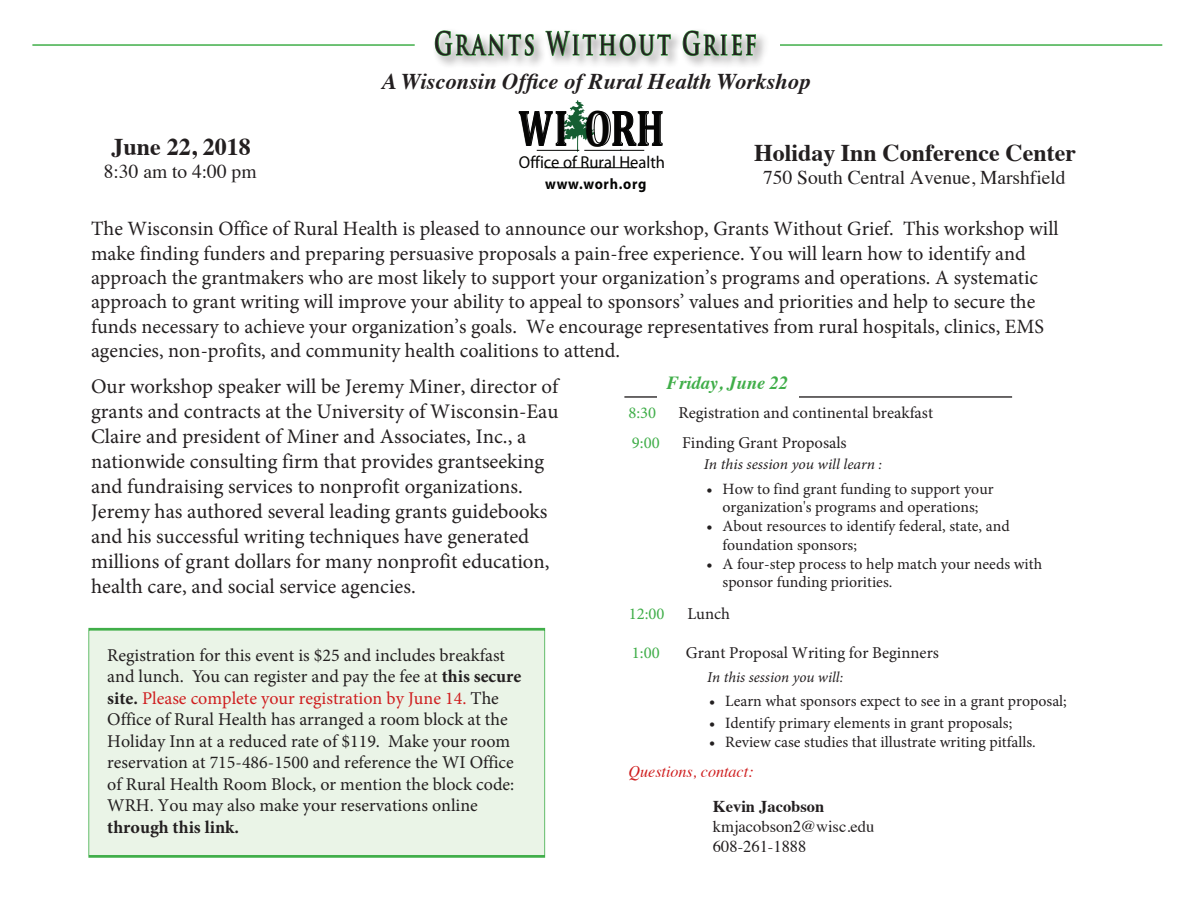
<style>
.page{position:relative;width:1188px;height:918px;background:#fff}
.page>*{position:absolute;margin:0;border:0;box-sizing:border-box;transform-origin:0 0}
.t1{font:700 51.6px "Cambria";color:#050504;scale:.69 1}
.t2{font:700 31.5px "Trajan Pro";letter-spacing:.12em;color:#231f20;scale:.67 1}
.t3{font:700 24px "Times";color:#231f20}
.t4{font:italic 700 22.5px "Times";color:#231f20}
.t5{font:20.85px/24.9px "Minion Pro";color:#231f20}
.t6{font:20.4px/24.5px "Minion Pro";color:#231f20}
.t7{font:19.5px "Times";color:#231f20}
.t8{font:italic 700 18.45px "Times";color:#40ae49}
.t9{font:18px/21.6px "Minion Pro";color:#231f20}
.t10{font:700 18px "Minion Pro";color:#231f20}
.t11{font:17.25px "Myriad";color:#050504;scale:.96 1}
.t12{font:16.5px "Minion Pro";color:#231f20}
.t13{font:16.5px/19.8px "Times";color:#231f20}
.t14{font:16.5px "Minion Pro";color:#40ae49}
.t15{font:700 16.5px "Times";color:#231f20}
.t16{font:italic 16.2px "Times";color:#cf1e1f}
.t17{font:15.75px/18.5px "Minion Pro";color:#231f20}
.t18{font:700 15.15px "Myriad";letter-spacing:.05em;color:#050504;scale:.94 1}
.t19{font:italic 15px "Minion Pro";color:#231f20}
.s1{font-weight:700}
.s2{color:#cf1e1f}
</style>
<div class="page">
<div style="left:433px;top:28px;width:336px;height:41px;background:#231f20;opacity:.56"></div>
<svg style="left:682px;top:30px;width:74px;height:39px"></svg>
<div style="left:88px;top:629px;width:457px;height:228px;background:#eaf4e7;border:1px solid #40ae49"></div>
<hr style="left:624px;top:397px;width:388px;height:1px;background:#231f20">
<svg style="left:435px;top:28px;width:236px;height:124px"></svg>
<hr style="left:537px;top:150px;width:42px;height:1px;background:#050504">
<hr style="left:584px;top:150px;width:60px;height:1px;background:#050504">
<hr style="left:545px;top:167px;width:92px;height:1px;background:#050504">
<div style="left:658px;top:385px;width:141px;height:30px;background:#fff"></div>
<hr style="left:780px;top:44px;width:382px;height:2px;background:#40ae49">
<hr style="left:32px;top:44px;width:383px;height:2px;background:#40ae49">
<h2 class="t2" style="left:434px;top:24px;width:483px">Grants Without Grief</h2>
<p class="t4" style="left:382px;top:60px;width:430px">A Wisconsin Office of Rural Health Workshop</p>
<h1 class="t1" style="left:518px;top:97px;width:212px">WI ORH</h1>
<p class="t3" style="left:112px;top:124px;width:141px">June 22, 2018</p>
<p class="t3" style="left:754px;top:130px;width:324px">Holiday Inn Conference Center</p>
<p class="t7" style="left:763px;top:159px;width:304px">750 South Central Avenue, Marshfield</p>
<p class="t6" style="left:91px;top:217px;width:969px">The Wisconsin Office of Rural Health is pleased to announce our workshop, Grants Without Grief. This workshop will make finding funders and preparing persuasive proposals a pain-free experience. You will learn how to identify and approach the grantmakers who are most likely to support your organization’s programs and operations. A systematic approach to grant writing will improve your ability to appeal to sponsors’ values and priorities and help to secure the funds necessary to achieve your organization’s goals. We encourage representatives from rural hospitals, clinics, EMS agencies, non-profits, and community health coalitions to attend.</p>
<p class="t11" style="left:519px;top:154px;width:154px">Office of Rural Health</p>
<p class="t18" style="left:545px;top:176px;width:109px">www.worh.org</p>
<p class="t7" style="left:104px;top:153px;width:154px">8:30 am to 4:00 pm</p>
<p class="t5" style="left:91px;top:374px;width:469px">Our workshop speaker will be Jeremy Miner, director of grants and contracts at the University of Wisconsin-Eau Claire and president of Miner and Associates, Inc., a nationwide consulting firm that provides grantseeking and fundraising services to nonprofit organizations.<br>Jeremy has authored several leading grants guidebooks and his successful writing techniques have generated millions of grant dollars for many nonprofit education, health care, and social service agencies.</p>
<p class="t9" style="left:107px;top:644px;width:416px">Registration for this event is $25 and includes breakfast and lunch. You can register and pay the fee at <span class="s1">this secure site.</span> <span class="s2">Please complete your registration by June 14.</span> The Office of Rural Health has arranged a room block at the Holiday Inn at a reduced rate of $119. Make your room reservation at 715-486-1500 and reference the WI Office of Rural Health Room Block, or mention the block code:<br>WRH. You may also make your reservations online</p>
<p class="t10" style="left:107px;top:815px;width:133px">through this link.</p>
<p class="t8" style="left:667px;top:365px;width:123px">Friday, June 22</p>
<p class="t14" style="left:628px;top:402px;width:29px">8:30</p>
<p class="t12" style="left:678px;top:402px;width:256px">Registration and continental breakfast</p>
<p class="t14" style="left:632px;top:432px;width:29px">9:00</p>
<p class="t12" style="left:682px;top:432px;width:166px">Finding Grant Proposals</p>
<p class="t19" style="left:704px;top:454px;width:180px">In this session you will learn :</p>
<p class="t17" style="left:707px;top:480px;width:288px;text-align:center">• How to find grant funding to support your organization's programs and operations;</p>
<p class="t17" style="left:723px;top:517px;width:289px;text-indent:-16px">• About resources to identify federal, state, and foundation sponsors;</p>
<p class="t17" style="left:723px;top:555px;width:321px;text-indent:-16px">• A four-step process to help match your needs with sponsor funding priorities.</p>
<p class="t14" style="left:629px;top:603px;width:37px">12:00</p>
<p class="t12" style="left:687px;top:603px;width:44px">Lunch</p>
<p class="t14" style="left:632px;top:642px;width:29px">1:00</p>
<p class="t12" style="left:686px;top:642px;width:255px">Grant Proposal Writing for Beginners</p>
<p class="t19" style="left:707px;top:667px;width:138px">In this session you will:</p>
<p class="t17" style="left:709px;top:692px;width:359px">• Learn what sponsors expect to see in a grant proposal;</p>
<p class="t17" style="left:709px;top:714px;width:305px">• Identify primary elements in grant proposals;</p>
<p class="t17" style="left:709px;top:733px;width:328px">• Review case studies that illustrate writing pitfalls.</p>
<p class="t16" style="left:629px;top:758px;width:126px">Questions, contact:</p>
<p class="t15" style="left:713px;top:791px;width:113px">Kevin Jacobson</p>
<p class="t13" style="left:713px;top:815px;width:163px">kmjacobson2@wisc.edu<br>608-261-1888</p>
</div>
